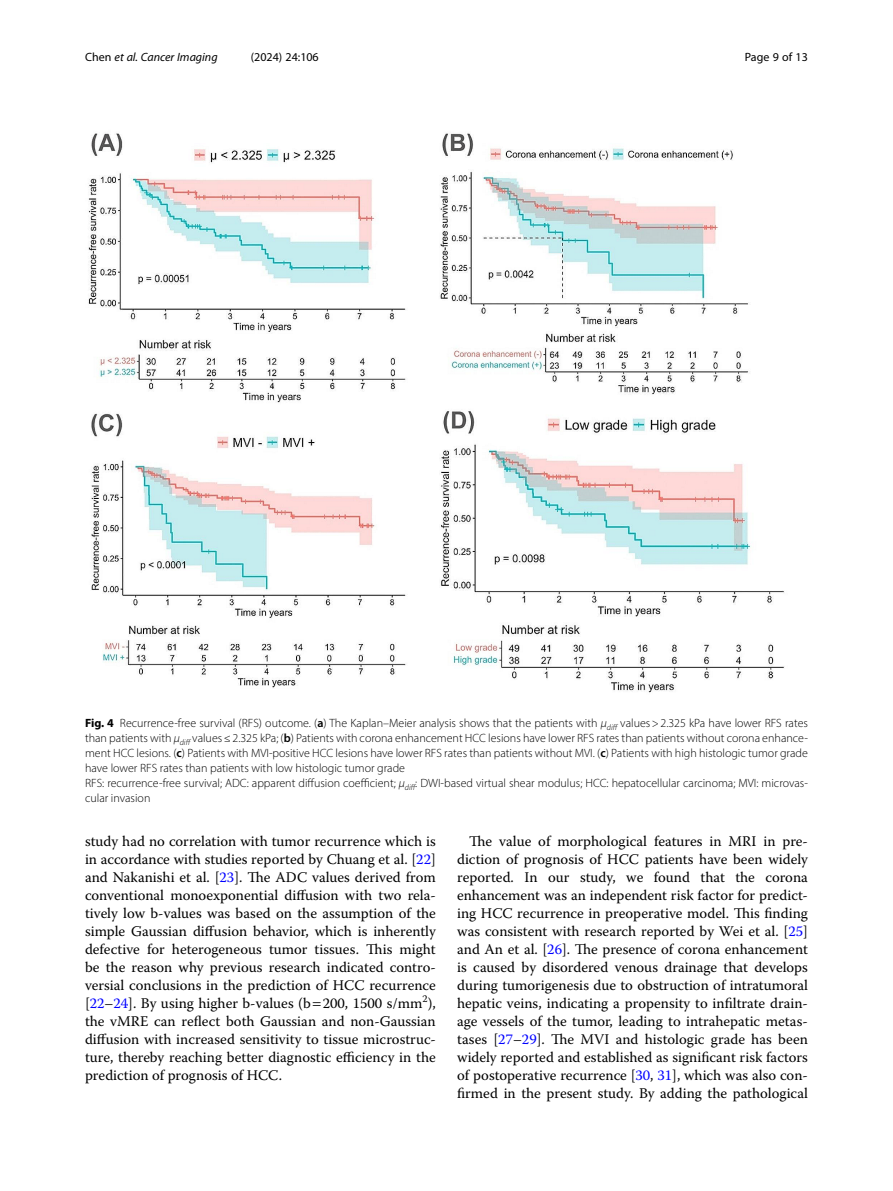
<style>
.page{position:relative;width:893px;height:1191px;background:#fff}
.page>*{position:absolute;margin:0;border:0;box-sizing:border-box;transform-origin:0 0}
.Body_Text_Indent{font:14.7px/18px "Warnock Pro";color:#000;text-align:justify}
.Figure_Caption{font:300 12px/15px "Myriad Pro";color:#000;text-align:justify}
.t1{font:italic 12px "Myriad Pro";color:#000}
.t2{font:12px "Myriad Pro";color:#000}
.s1{font-style:normal}
.s2{font-weight:700}
.s3{font-weight:600}
.s4{font-style:italic}
.s5{color:#00f}
</style>
<div class="page">
<img style="left:88px;top:133px;width:697px;height:560px">
<p class="t1" style="left:85px;top:50px;width:134px"><span class="s1">Chen</span> et al. Cancer Imaging</p>
<p class="t2" style="left:251px;top:50px;width:70px">(2024) 24:106</p>
<p class="t2" style="left:745px;top:50px;width:65px">Page 9 of 13</p>
<p class="Figure_Caption" style="left:85px;top:715px;width:724px"><span class="s2">Fig. 4</span> Recurrence-free survival (RFS) outcome. (<span class="s3">a</span>) The Kaplan–Meier analysis shows that the patients with <span class="s4">μ</span><sub>diff</sub> values&gt;2.325 kPa have lower RFS rates than patients with <span class="s4">μ</span><sub>diff</sub> values≤2.325 kPa; (<span class="s3">b</span>) Patients with corona enhancement HCC lesions have lower RFS rates than patients without corona enhance&shy;ment HCC lesions. (<span class="s3">c</span>) Patients with MVI-positive HCC lesions have lower RFS rates than patients without MVI. (<span class="s3">c</span>) Patients with high histologic tumor grade have lower RFS rates than patients with low histologic tumor grade</p>
<p class="Figure_Caption" style="left:85px;top:775px;width:724px">RFS: recurrence-free survival; ADC: apparent diffusion coefficient; <span class="s4">μ</span><sub>diff</sub>: DWI-based virtual shear modulus; HCC: hepatocellular carcinoma; MVI: microvas&shy;cular invasion</p>
<p class="Body_Text_Indent" style="left:85px;top:832px;width:352px">study had no correlation with tumor recurrence which is in accordance with studies reported by Chuang et al. [<span class="s5">22</span>] and Nakanishi et al. [<span class="s5">23</span>]. The ADC values derived from conventional monoexponential diffusion with two rela&shy;tively low b-values was based on the assumption of the simple Gaussian diffusion behavior, which is inherently defective for heterogeneous tumor tissues. This might be the reason why previous research indicated contro&shy;versial conclusions in the prediction of HCC recurrence [<span class="s5">22</span>–<span class="s5">24</span>]. By using higher b-values (b 200, 1500 s/mm<sup>2</sup>), the vMRE can reflect both Gaussian and non-Gaussian diffusion with increased sensitivity to tissue microstruc&shy;ture, thereby reaching better diagnostic efficiency in the prediction of prognosis of HCC.</p>
<p class="Body_Text_Indent" style="left:457px;top:832px;width:352px;text-indent:12px">The value of morphological features in MRI in pre&shy;diction of prognosis of HCC patients have been widely reported. In our study, we found that the corona enhancement was an independent risk factor for predict&shy;ing HCC recurrence in preoperative model. This finding was consistent with research reported by Wei et al. [<span class="s5">25</span>] and An et al. [<span class="s5">26</span>]. The presence of corona enhancement is caused by disordered venous drainage that develops during tumorigenesis due to obstruction of intratumoral hepatic veins, indicating a propensity to infiltrate drain&shy;age vessels of the tumor, leading to intrahepatic metas&shy;tases [<span class="s5">27</span>–<span class="s5">29</span>]. The MVI and histologic grade has been widely reported and established as significant risk factors of postoperative recurrence [<span class="s5">30</span>, <span class="s5">31</span>], which was also con&shy;firmed in the present study. By adding the pathological</p>
</div>
